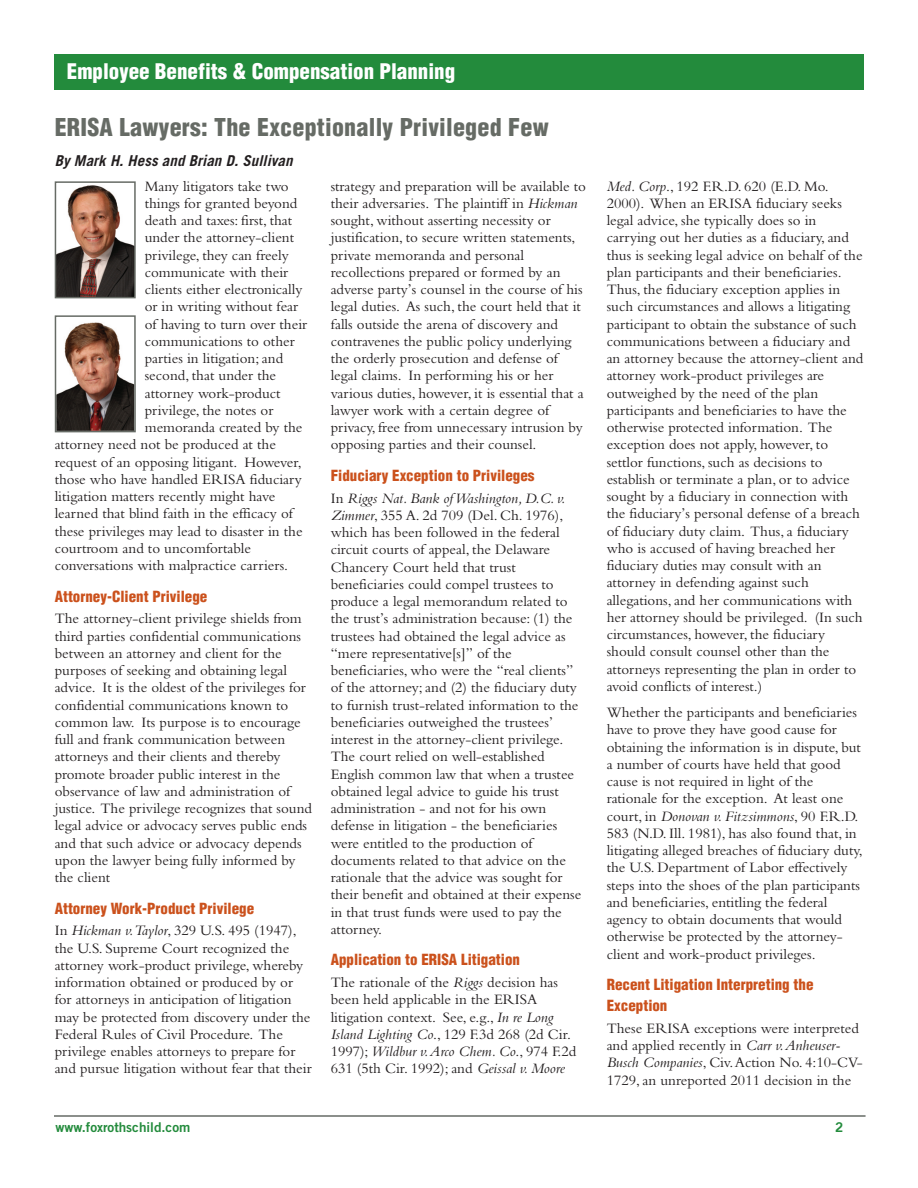
<style>
.page{position:relative;width:918px;height:1188px;background:#fff}
.page>*{position:absolute;margin:0;border:0;box-sizing:border-box;transform-origin:0 0}
.t1{font:900 condensed 24px "Helvetica";letter-spacing:.01em;color:#666b65}
.t2{font:900 condensed 21px "Helvetica";color:#fff}
.t3{font:15px/17.2px "Bembo";color:#231f20}
.t4{font:900 condensed 15px/21px "Helvetica";color:#cb511c}
.t5{font:italic 700 15px "Trade Gothic";letter-spacing:.005em;color:#231f20}
.t6{font:13.5px "Trade Gothic Bold Two";color:#238b3c}
.s1{font-style:italic}
</style>
<div class="page">
<div style="left:54px;top:54px;width:810px;height:36px;background:#238b3c"></div>
<hr style="left:54px;top:1115px;width:812px;height:2px;background:#666b65">
<img style="left:58px;top:185px;width:75px;height:110px">
<div style="left:55px;top:181px;width:81px;height:117px;border:2px solid #666b65"></div>
<img style="left:58px;top:322px;width:75px;height:107px">
<div style="left:55px;top:315px;width:81px;height:117px;border:2px solid #666b65"></div>
<h2 class="t2" style="left:67px;top:63px;width:390px">Employee Benefits &amp; Compensation Planning</h2>
<h1 class="t1" style="left:55px;top:118px;width:496px">ERISA Lawyers: The Exceptionally Privileged Few</h1>
<p class="t5" style="left:55px;top:155px;width:239px">By Mark H. Hess and Brian D. Sullivan</p>
<p class="t3" style="left:145px;top:179px;width:145px">Many litigators take two</p>
<p class="t3" style="left:145px;top:196px;width:154px">things for granted beyond</p>
<p class="t3" style="left:145px;top:213px;width:149px">death and taxes: first, that</p>
<p class="t3" style="left:145px;top:231px;width:151px">under the attorney-client</p>
<p class="t3" style="left:145px;top:248px;width:146px">privilege, they can freely</p>
<p class="t3" style="left:145px;top:265px;width:145px">communicate with their</p>
<p class="t3" style="left:145px;top:282px;width:159px">clients either electronically</p>
<p class="t3" style="left:145px;top:300px;width:155px">or in writing without fear</p>
<p class="t3" style="left:145px;top:317px;width:164px">of having to turn over their</p>
<p class="t3" style="left:145px;top:334px;width:151px">communications to other</p>
<p class="t3" style="left:145px;top:351px;width:140px">parties in litigation; and</p>
<p class="t3" style="left:145px;top:369px;width:133px">second, that under the</p>
<p class="t3" style="left:145px;top:386px;width:137px">attorney work-product</p>
<p class="t3" style="left:145px;top:403px;width:130px">privilege, the notes or</p>
<p class="t3" style="left:145px;top:420px;width:159px">memoranda created by the</p>
<p class="t3" style="left:55px;top:438px;width:223px">attorney need not be produced at the</p>
<p class="t3" style="left:55px;top:455px;width:248px">request of an opposing litigant. However,</p>
<p class="t3" style="left:55px;top:472px;width:249px">those who have handled ERISA fiduciary</p>
<p class="t3" style="left:55px;top:489px;width:222px">litigation matters recently might have</p>
<p class="t3" style="left:55px;top:507px;width:240px">learned that blind faith in the efficacy of</p>
<p class="t3" style="left:55px;top:524px;width:249px">these privileges may lead to disaster in the</p>
<p class="t3" style="left:55px;top:541px;width:198px">courtroom and to uncomfortable</p>
<p class="t3" style="left:55px;top:558px;width:235px">conversations with malpractice carriers.</p>
<p class="t4" style="left:55px;top:587px;width:154px">Attorney-Client Privilege</p>
<p class="t3" style="left:55px;top:612px;width:259px">The attorney-client privilege shields from third parties confidential communications between an attorney and client for the purposes of seeking and obtaining legal advice. It is the oldest of the privileges for confidential communications known to common law. Its purpose is to encourage full and frank communication between attorneys and their clients and thereby promote broader public interest in the observance of law and administration of justice. The privilege recognizes that sound legal advice or advocacy serves public ends and that such advice or advocacy depends upon the lawyer being fully informed by the client</p>
<p class="t4" style="left:55px;top:899px;width:201px">Attorney Work-Product Privilege</p>
<p class="t3" style="left:55px;top:924px;width:258px">In <span class="s1">Hickman v.Taylor</span>, 329 U.S. 495 (1947), the U.S. Supreme Court recognized the attorney work-product privilege, whereby information obtained or produced by or for attorneys in anticipation of litigation may be protected from discovery under the Federal Rules of Civil Procedure. The privilege enables attorneys to prepare for and pursue litigation without fear that their</p>
<p class="t3" style="left:331px;top:179px;width:257px">strategy and preparation will be available to their adversaries. The plaintiff in <span class="s1">Hickman </span>sought, without asserting necessity or justification, to secure written statements, private memoranda and personal recollections prepared or formed by an adverse party’s counsel in the course of his legal duties. As such, the court held that it falls outside the arena of discovery and contravenes the public policy underlying the orderly prosecution and defense of legal claims. In performing his or her various duties, however, it is essential that a lawyer work with a certain degree of privacy, free from unnecessary intrusion by opposing parties and their counsel.</p>
<p class="t4" style="left:331px;top:466px;width:205px">Fiduciary Exception to Privileges</p>
<p class="t3" style="left:331px;top:491px;width:252px">In <span class="s1">Riggs Nat. Bank ofWashington, D.C. v.<br>Zimmer</span>, 355 A. 2d 709 (Del. Ch. 1976), which has been followed in the federal circuit courts of appeal, the Delaware Chancery Court held that trust beneficiaries could compel trustees to produce a legal memorandum related to the trust’s administration because: (1) the trustees had obtained the legal advice as “mere representative[s]” of the beneficiaries, who were the “real clients” of the attorney; and (2) the fiduciary duty to furnish trust-related information to the beneficiaries outweighed the trustees’ interest in the attorney-client privilege.<br>The court relied on well-established English common law that when a trustee obtained legal advice to guide his trust administration - and not for his own defense in litigation - the beneficiaries were entitled to the production of documents related to that advice on the rationale that the advice was sought for their benefit and obtained at their expense in that trust funds were used to pay the attorney.</p>
<p class="t4" style="left:331px;top:951px;width:191px">Application to ERISA Litigation</p>
<p class="t3" style="left:331px;top:975px;width:247px">The rationale of the <span class="s1">Riggs</span> decision has been held applicable in the ERISA litigation context. See, e.g., <span class="s1">In re Long Island Lighting Co</span>., 129 F.3d 268 (2d Cir.<br>1997); <span class="s1">Wildbur v.Arco Chem. Co</span>., 974 F.2d 631 (5th Cir. 1992); and <span class="s1">Geissal v. Moore</span></p>
<p class="t3" style="left:607px;top:179px;width:258px"><span class="s1">Med. Corp</span>., 192 F.R.D. 620 (E.D. Mo.<br>2000). When an ERISA fiduciary seeks legal advice, she typically does so in carrying out her duties as a fiduciary, and thus is seeking legal advice on behalf of the plan participants and their beneficiaries.<br>Thus, the fiduciary exception applies in such circumstances and allows a litigating participant to obtain the substance of such communications between a fiduciary and an attorney because the attorney-client and attorney work-product privileges are outweighed by the need of the plan participants and beneficiaries to have the otherwise protected information. The exception does not apply, however, to settlor functions, such as decisions to establish or terminate a plan, or to advice sought by a fiduciary in connection with the fiduciary’s personal defense of a breach of fiduciary duty claim. Thus, a fiduciary who is accused of having breached her fiduciary duties may consult with an attorney in defending against such allegations, and her communications with her attorney should be privileged. (In such circumstances, however, the fiduciary should consult counsel other than the attorneys representing the plan in order to avoid conflicts of interest.)</p>
<p class="t3" style="left:607px;top:705px;width:257px">Whether the participants and beneficiaries have to prove they have good cause for obtaining the information is in dispute, but a number of courts have held that good cause is not required in light of the rationale for the exception. At least one court, in <span class="s1">Donovan v. Fitzsimmons</span>, 90 F.R.D.<br>583 (N.D. Ill. 1981), has also found that, in litigating alleged breaches of fiduciary duty, the U.S. Department of Labor effectively steps into the shoes of the plan participants and beneficiaries, entitling the federal agency to obtain documents that would otherwise be protected by the attorney&shy;client and work-product privileges.</p>
<p class="t4" style="left:607px;top:975px;width:208px">Recent Litigation Interpreting the<br>Exception</p>
<p class="t3" style="left:607px;top:1021px;width:258px">These ERISA exceptions were interpreted and applied recently in <span class="s1">Carr v.Anheuser-Busch Companies</span>, Civ.Action No. 4:10-CV-1729, an unreported 2011 decision in the</p>
<p class="t6" style="left:56px;top:1122px;width:136px">www.foxrothschild.com</p>
<p class="t6" style="left:835px;top:1123px;width:10px">2</p>
</div>
